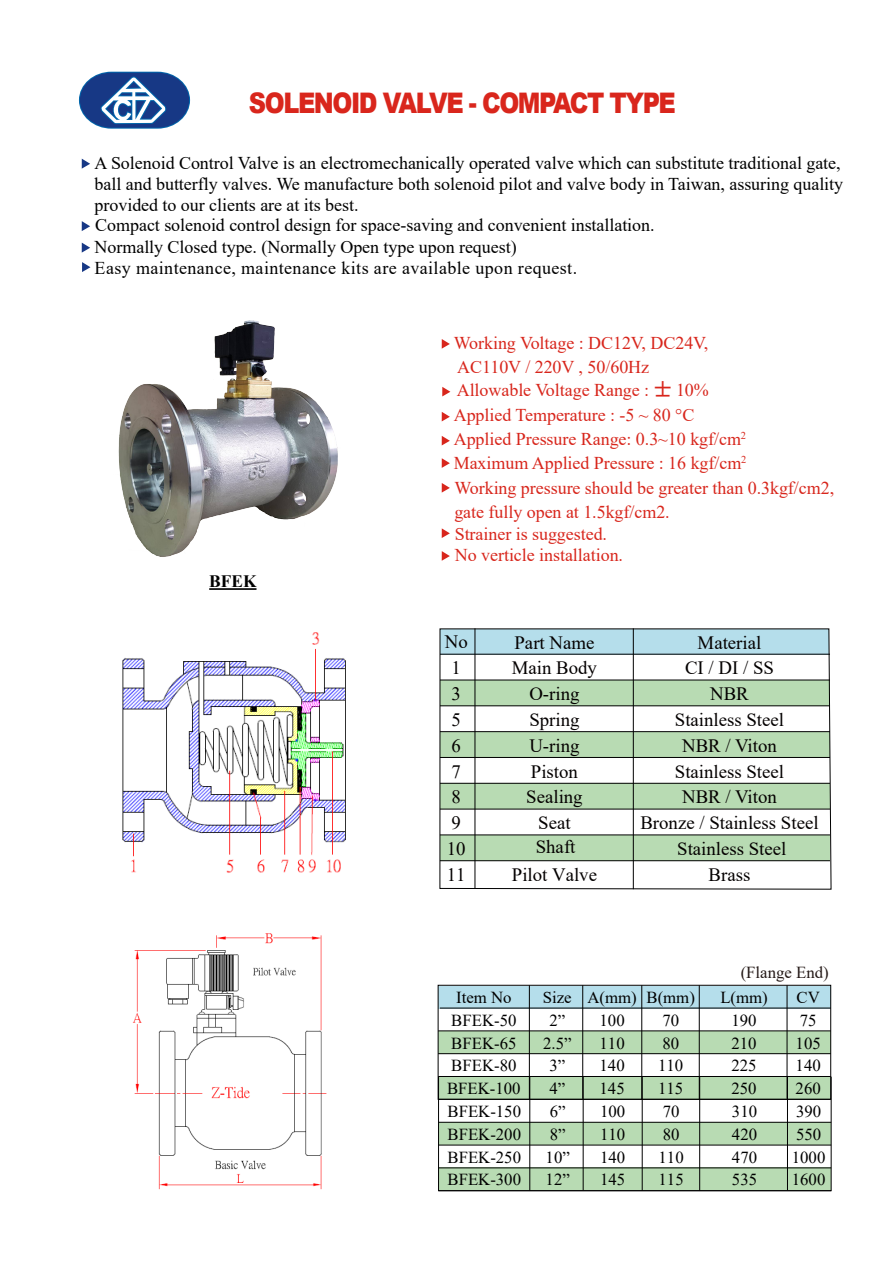
<style>
.page{position:relative;width:893px;height:1263px;background:#fff}
.page>*{position:absolute;margin:0;border:0;box-sizing:border-box;transform-origin:0 0}
.t1{font:900 28.35px "Arial";letter-spacing:-.06em;color:#d9261c;scale:.85 1}
.t2{font:18.9px/25.8px "Times New Roman";color:#040000}
.t3{font:18.75px/25.8px "Times New Roman";color:#040000;text-align:center}
.t4{font:18px/21px "Times New Roman";letter-spacing:-.005em;color:#000}
.t5{font:18px/24px "Times New Roman";letter-spacing:-.005em;color:#d8261c}
.t6{font:18px/21px "Times New Roman";letter-spacing:.02em;color:#000}
.t7{font:700 17.4px "Times New Roman";color:#000}
.t8{font:16.8px/22.6px "Times New Roman";color:#000;text-align:center}
.t9{font:16.8px "Times New Roman";color:#231816}
.s1{font-family:"Microsoft Jheng Hei";font-weight:700}
</style>
<div class="page">
<svg style="left:79px;top:71px;width:112px;height:58px"></svg>
<svg style="left:82px;top:159px;width:8px;height:10px"></svg>
<svg style="left:82px;top:221px;width:8px;height:10px"></svg>
<hr style="left:209px;top:588px;width:47px;height:2px;background:#000">
<svg style="left:442px;top:339px;width:8px;height:10px"></svg>
<svg style="left:442px;top:458px;width:8px;height:10px"></svg>
<svg style="left:442px;top:412px;width:8px;height:9px"></svg>
<svg style="left:442px;top:436px;width:8px;height:9px"></svg>
<svg style="left:442px;top:387px;width:8px;height:9px"></svg>
<svg style="left:82px;top:243px;width:8px;height:10px"></svg>
<svg style="left:82px;top:262px;width:8px;height:10px"></svg>
<img style="left:118px;top:320px;width:220px;height:237px">
<svg style="left:439px;top:628px;width:393px;height:262px"></svg>
<div style="left:438px;top:1076px;width:393px;height:23px;background:#b8dbb3"></div>
<div style="left:438px;top:1031px;width:393px;height:22px;background:#b8dbb3"></div>
<div style="left:438px;top:986px;width:393px;height:22px;background:#b5deeb"></div>
<hr style="left:582px;top:985px;width:1px;height:114px;background:#000">
<hr style="left:641px;top:985px;width:1px;height:114px;background:#000">
<hr style="left:699px;top:985px;width:1px;height:114px;background:#000">
<hr style="left:787px;top:985px;width:1px;height:114px;background:#000">
<div style="left:438px;top:985px;width:393px;height:115px;border:1px solid #000"></div>
<hr style="left:440px;top:1008px;width:391px;height:1px;background:#000">
<hr style="left:438px;top:1030px;width:393px;height:1px;background:#000">
<hr style="left:438px;top:1053px;width:393px;height:1px;background:#000">
<hr style="left:438px;top:1099px;width:393px;height:1px;background:#000">
<hr style="left:529px;top:985px;width:1px;height:114px;background:#000">
<div style="left:439px;top:1168px;width:392px;height:22px;background:#b8dbb3"></div>
<div style="left:439px;top:1122px;width:392px;height:23px;background:#b8dbb3"></div>
<hr style="left:583px;top:1077px;width:1px;height:113px;background:#000">
<hr style="left:642px;top:1077px;width:1px;height:114px;background:#000">
<hr style="left:699px;top:1077px;width:1px;height:114px;background:#000">
<hr style="left:787px;top:1077px;width:1px;height:113px;background:#000">
<div style="left:438px;top:1076px;width:393px;height:115px;border:1px solid #000"></div>
<hr style="left:439px;top:1122px;width:392px;height:1px;background:#000">
<hr style="left:439px;top:1145px;width:392px;height:1px;background:#000">
<hr style="left:439px;top:1167px;width:392px;height:1px;background:#000">
<hr style="left:439px;top:1190px;width:392px;height:1px;background:#000">
<hr style="left:529px;top:1077px;width:1px;height:114px;background:#000">
<img style="left:122px;top:632px;width:224px;height:241px">
<img style="left:132px;top:933px;width:195px;height:257px">
<svg style="left:442px;top:483px;width:8px;height:10px"></svg>
<svg style="left:442px;top:528px;width:8px;height:10px"></svg>
<svg style="left:442px;top:551px;width:8px;height:10px"></svg>
<h1 class="t1" style="left:249px;top:83px;width:504px">SOLENOID VALVE - COMPACT TYPE</h1>
<p class="t4" style="left:95px;top:152px;width:750px">A Solenoid Control Valve is an electromechanically operated valve which can substitute traditional gate, ball and butterfly valves. We manufacture both solenoid pilot and valve body in Taiwan, assuring quality provided to our clients are at its best.</p>
<p class="t6" style="left:95px;top:236px;width:484px">Normally Closed type. (Normally Open type upon request)<br>Easy maintenance, maintenance kits are available upon request.</p>
<p class="t4" style="left:95px;top:214px;width:561px">Compact solenoid control design for space-saving and convenient installation.</p>
<p class="t5" style="left:454px;top:330px;width:256px">Working Voltage : DC12V, DC24V,<br>AC110V / 220V , 50/60Hz</p>
<p class="t5" style="left:454px;top:402px;width:294px">Applied Temperature : -5 ~ 80 °C<br>Applied Pressure Range: 0.3~10 kgf/cm<sup>2<br></sup>Maximum Applied Pressure : 16 kgf/cm<sup>2</sup></p>
<p class="t5" style="left:457px;top:378px;width:254px">Allowable Voltage Range : <span class="s1">士</span> 10%</p>
<p class="t7" style="left:209px;top:569px;width:49px">BFEK</p>
<p class="t5" style="left:454px;top:475px;width:381px">Working pressure should be greater than 0.3kgf/cm2, gate fully open at 1.5kgf/cm2.</p>
<p class="t5" style="left:455px;top:522px;width:170px;line-height:21.1px">Strainer is suggested.<br>No verticle installation.</p>
<p class="t2" style="left:445px;top:629px;width:24px">No<br>1<br>3<br>5<br>6<br>7<br>8<br>9<br>10</p>
<p class="t3" style="left:512px;top:629px;width:87px">Part Name<br>Main Body<br>O-ring<br>Spring<br>U-ring<br>Piston<br>Sealing<br>Seat</p>
<p class="t3" style="left:640px;top:629px;width:180px">Material<br>CI / DI / SS<br>NBR<br>Stainless Steel<br>NBR / Viton<br>Stainless Steel<br>NBR / Viton<br>Bronze / Stainless Steel</p>
<p class="t3" style="left:536px;top:833px;width:41px">Shaft</p>
<p class="t3" style="left:677px;top:835px;width:111px">Stainless Steel</p>
<p class="t2" style="left:447px;top:862px;width:20px">11</p>
<p class="t3" style="left:512px;top:861px;width:87px">Pilot Valve</p>
<p class="t3" style="left:709px;top:862px;width:43px">Brass</p>
<p class="t8" style="left:447px;top:986px;width:75px">Item No<br>BFEK-50<br>BFEK-65<br>BFEK-80<br>BFEK-100</p>
<p class="t8" style="left:543px;top:986px;width:30px">Size<br>2”<br>2.5”<br>3”<br>4”</p>
<p class="t8" style="left:447px;top:1100px;width:75px;text-align:justify">BFEK-150<br>BFEK-200<br>BFEK-250<br>BFEK-300</p>
<p class="t8" style="left:546px;top:1100px;width:26px;text-align:left">6”<br>8”<br>10”<br>12”</p>
<p class="t8" style="left:587px;top:986px;width:51px">A(mm)<br>100<br>110<br>140<br>145</p>
<p class="t8" style="left:600px;top:1100px;width:27px;text-align:justify">100<br>110<br>140<br>145</p>
<p class="t8" style="left:646px;top:986px;width:50px">B(mm)<br>70<br>80<br>110<br>115</p>
<p class="t8" style="left:659px;top:1100px;width:27px;text-align:left">70<br>80<br>110<br>115</p>
<p class="t9" style="left:741px;top:961px;width:90px">(Flange End)</p>
<p class="t8" style="left:796px;top:986px;width:27px;text-align:left">CV<br>75<br>105<br>140<br>260</p>
<p class="t8" style="left:720px;top:986px;width:49px">L(mm)<br>190<br>210<br>225<br>250</p>
<p class="t8" style="left:732px;top:1100px;width:27px;text-align:justify">310<br>420<br>470<br>535</p>
<p class="t8" style="left:792px;top:1100px;width:35px;text-align:left">390<br>550<br>1000<br>1600</p>
</div>
